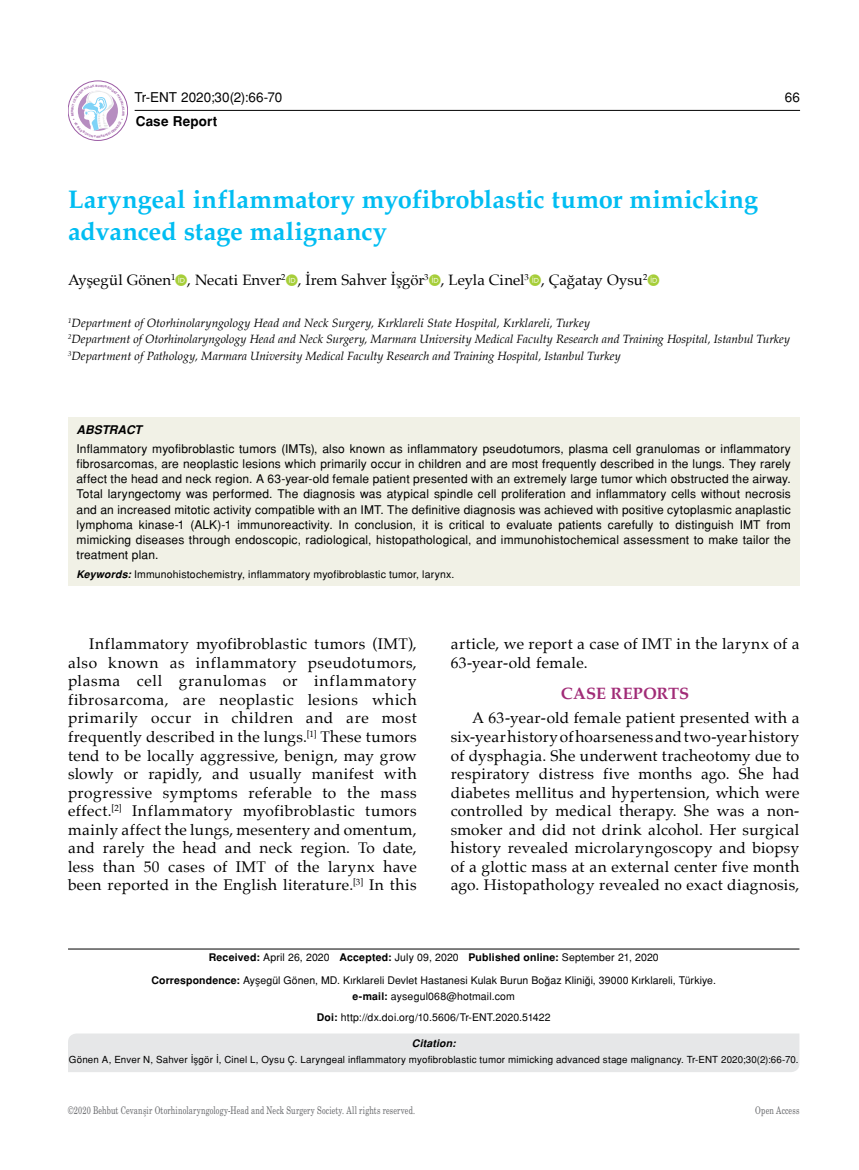
<style>
.page{position:relative;width:859px;height:1170px;background:#fff}
.page>*{position:absolute;margin:0;border:0;box-sizing:border-box;transform-origin:0 0}
.t1{font:700 25.5px/31.5px "Palatino";letter-spacing:.005em;color:#00bdf2}
.t2{font:700 16.5px "Palatino";letter-spacing:.005em;color:#a12c77}
.t3{font:15.45px/18.6px "Palatino";letter-spacing:.02em;color:#000;text-align:justify}
.t4{font:15px "Palatino";color:#000}
.t5{font:13.5px "Helvetica Normal Tr";color:#000}
.t6{font:700 13.5px "Helvetica Tr";letter-spacing:.015em;color:#000}
.t7{font:12px/15px "Helvetica Normal Tr";letter-spacing:.01em;color:#000;text-align:justify}
.t8{font:italic 12px/16.5px "Palatino";color:#000}
.t9{font:12px "Helvetica Bold Italic Tr";letter-spacing:-.01em;color:#000}
.t10{font:10.5px/15.6px "Helvetica Normal Tr";letter-spacing:.01em;color:#000;text-align:center}
.t11{font:10.5px "Madison Tr";letter-spacing:.015em;color:#6d6e71}
.t12{font:10.5px "Helvetica Bold Italic Tr";letter-spacing:.02em;color:#000}
.t13{font:9.75px "Helvetica Normal Tr";letter-spacing:.02em;color:#000}
.s1{font-family:"Helvetica Bold Italic Tr"}
.s2{font-family:"Helvetica Tr";font-weight:700}
</style>
<div class="page">
<hr style="left:135px;top:110px;width:665px;height:1px;background:#000">
<svg style="left:68px;top:81px;width:60px;height:59px"></svg>
<div style="left:68px;top:81px;width:60px;height:59px;border:1px solid #9b5ba4;border-radius:50%"></div>
<div style="left:68px;top:417px;width:731px;height:168px;background:#f1f1e6"></div>
<hr style="left:68px;top:948px;width:731px;height:1px;background:#000">
<div style="left:68px;top:1033px;width:731px;height:38px;background:#e6e7e8"></div>
<svg style="left:71px;top:84px;width:54px;height:53px"></svg>
<p class="t5" style="left:135px;top:89px;width:149px">Tr-ENT 2020;30(2):66-70</p>
<p class="t5" style="left:785px;top:89px;width:17px">66</p>
<p class="t6" style="left:136px;top:113px;width:83px">Case Report</p>
<h1 class="t1" style="left:68px;top:183px;width:691px">Laryngeal inflammatory myofibroblastic tumor mimicking advanced stage malignancy</h1>
<p class="t4" style="left:68px;top:268px;width:581px">Ayşegül Gönen<sup>1</sup> , Necati Enver<sup>2</sup> , İrem Sahver İşgör<sup>3</sup> , Leyla Cinel<sup>3</sup> , Çağatay Oysu<sup>2</sup></p>
<p class="t8" style="left:68px;top:314px;width:723px"><sup>1</sup>Department of Otorhinolaryngology Head and Neck Surgery, Kırklareli State Hospital, Kırklareli, Turkey<br><sup>2</sup>Department of Otorhinolaryngology Head and Neck Surgery, Marmara University Medical Faculty Research and Training Hospital, Istanbul Turkey<br><sup>3</sup>Department of Pathology, Marmara University Medical Faculty Research and Training Hospital, Istanbul Turkey</p>
<p class="t9" style="left:77px;top:422px;width:67px">ABSTRACT</p>
<p class="t7" style="left:77px;top:441px;width:716px">Inflammatory myofibroblastic tumors (IMTs), also known as inflammatory pseudotumors, plasma cell granulomas or inflammatory fibrosarcomas, are neoplastic lesions which primarily occur in children and are most frequently described in the lungs. They rarely affect the head and neck region. A 63-year-old female patient presented with an extremely large tumor which obstructed the airway.<br>Total laryngectomy was performed. The diagnosis was atypical spindle cell proliferation and inflammatory cells without necrosis and an increased mitotic activity compatible with an IMT. The definitive diagnosis was achieved with positive cytoplasmic anaplastic lymphoma kinase-1 (ALK)-1 immunoreactivity. In conclusion, it is critical to evaluate patients carefully to distinguish IMT from mimicking diseases through endoscopic, radiological, histopathological, and immunohistochemical assessment to make tailor the treatment plan.</p>
<p class="t10" style="left:77px;top:566px;width:379px"><span class="s1">Keywords:</span> Immunohistochemistry, inflammatory myofibroblastic tumor, larynx.</p>
<p class="t3" style="left:68px;top:634px;width:350px;text-indent:21px">Inflammatory myofibroblastic tumors (IMT), also known as inflammatory pseudotumors, plasma cell granulomas or inflammatory fibrosarcoma, are neoplastic lesions which primarily occur in children and are most frequently described in the lungs.<sup>[1]</sup> These tumors tend to be locally aggressive, benign, may grow slowly or rapidly, and usually manifest with progressive symptoms referable to the mass effect.<sup>[2]</sup> Inflammatory myofibroblastic tumors mainly affect the lungs, mesentery and omentum, and rarely the head and neck region. To date, less than 50 cases of IMT of the larynx have been reported in the English literature.<sup>[3]</sup> In this</p>
<p class="t3" style="left:451px;top:634px;width:350px">article, we report a case of IMT in the larynx of a<br>63-year-old female.</p>
<p class="t2" style="left:561px;top:678px;width:130px">CASE REPORTS</p>
<p class="t3" style="left:451px;top:708px;width:350px;text-indent:21px">A 63-year-old female patient presented with a six-year history of hoarseness and two-year history of dysphagia. She underwent tracheotomy due to respiratory distress five months ago. She had diabetes mellitus and hypertension, which were controlled by medical therapy. She was a non&shy;smoker and did not drink alcohol. Her surgical history revealed microlaryngoscopy and biopsy of a glottic mass at an external center five month ago. Histopathology revealed no exact diagnosis,</p>
<p class="t10" style="left:209px;top:949px;width:452px"><span class="s2">Received:</span> April 26, 2020 <span class="s2">Accepted:</span> July 09, 2020 <span class="s2">Published online:</span> September 21, 2020</p>
<p class="t10" style="left:152px;top:972px;width:566px"><span class="s2">Correspondence:</span> Ayşegül Gönen, MD. Kırklareli Devlet Hastanesi Kulak Burun Boğaz Kliniği, 39000 Kırklareli, Türkiye. <span class="s2">e-mail:</span> aysegul068@hotmail.com</p>
<p class="t10" style="left:317px;top:1008px;width:235px"><span class="s2">Doi:</span> http://dx.doi.org/10.5606/Tr-ENT.2020.51422</p>
<p class="t12" style="left:412px;top:1036px;width:45px">Citation:</p>
<p class="t13" style="left:69px;top:1053px;width:731px">Gönen A, Enver N, Sahver İşgör İ, Cinel L, Oysu Ç. Laryngeal inflammatory myofibroblastic tumor mimicking advanced stage malignancy. Tr-ENT 2020;30(2):66-70.</p>
<p class="t11" style="left:68px;top:1103px;width:349px">©2020 Behbut Cevanşir Otorhinolaryngology-Head and Neck Surgery Society. All rights reserved.</p>
<p class="t11" style="left:755px;top:1103px;width:46px">Open Access</p>
</div>
